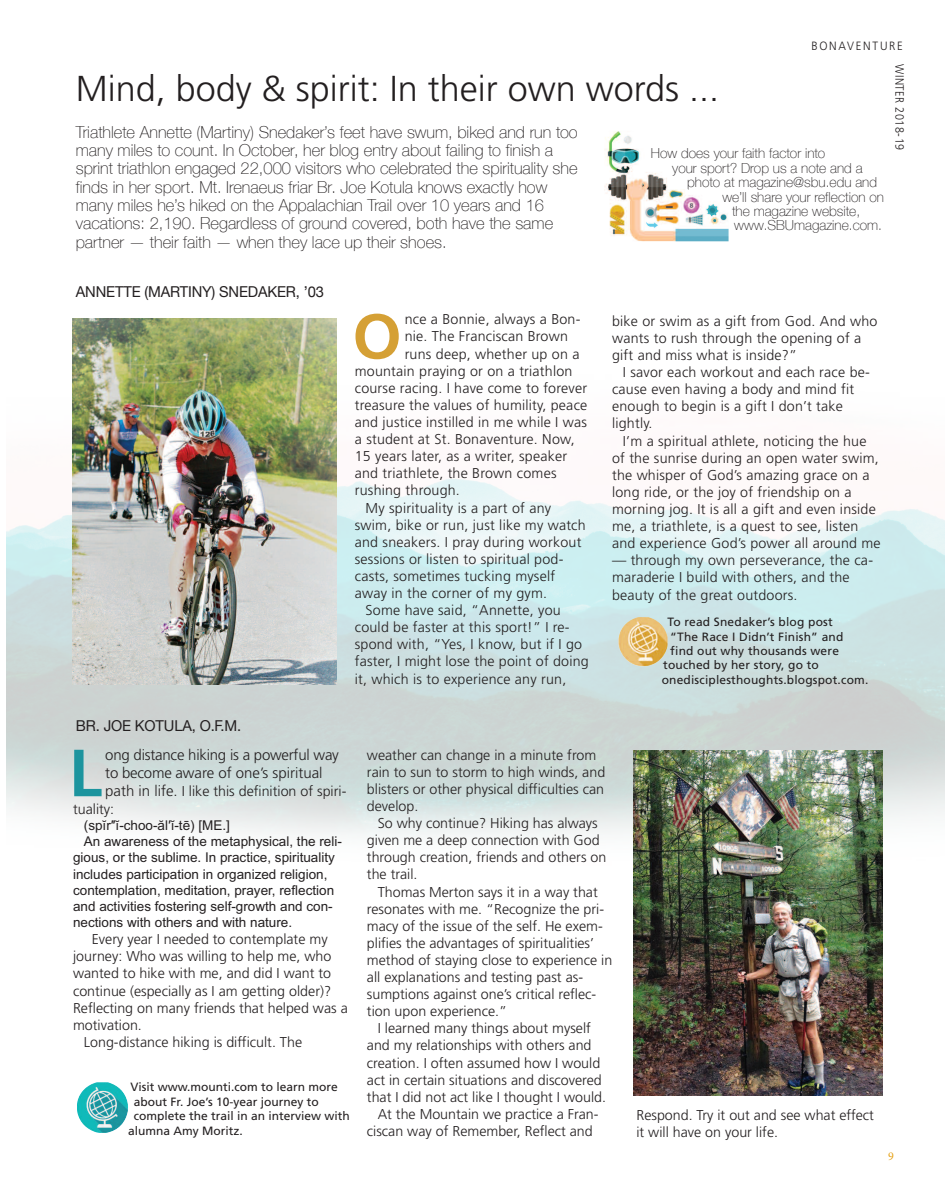
<style>
.page{position:relative;width:945px;height:1202px;background:#fff}
.page>*{position:absolute;margin:0;border:0;box-sizing:border-box;transform-origin:0 0}
.t1{font:700 66.6px "Frutiger";color:#1c949e}
.t2{font:700 63.3px "Frutiger";color:#d5a035}
.t3{font:300 36px "Frutiger";color:#231f20}
.t4{font:100 16.5px/18.3px "Helvetica Neue";color:#231f20}
.t5{font:300 15px/18px "Frutiger";letter-spacing:-.015em;color:#231f20}
.t6{font:15px "Helvetica Neue";letter-spacing:-.01em;color:#231f20}
.t7{font:300 14.25px/17.1px "Frutiger";letter-spacing:.015em;color:#231f20}
.t8{font:100 13.8px "Helvetica Neue";color:#231f20}
.t9{font:13.5px "Arial";color:#231f20}
.t10{font:12px "Frutiger";letter-spacing:.015em;color:#231f20}
.t11{font:300 12px "Frutiger";letter-spacing:.05em;color:#231f20;scale:.9 1}
.t12{font:300 12px "Frutiger";letter-spacing:.155em;color:#231f20;scale:.94 1}
.t13{font:12px "Minion Pro";color:#e6a218}
.s1{font-size:15px}
</style>
<div class="page">
<img style="left:6px;top:241px;width:939px;height:727px">
<img style="left:73px;top:318px;width:264px;height:366px">
<img style="left:634px;top:750px;width:249px;height:345px">
<img style="left:77px;top:1082px;width:51px;height:50px">
<img style="left:604px;top:131px;width:125px;height:110px">
<img style="left:618px;top:617px;width:50px;height:49px">
<p class="t12" style="left:811px;top:40px;width:99px">BONAVENTURE</p>
<h3 class="t3" style="left:76px;top:74px;width:645px">Mind, body &amp; spirit: In their own words ...</h3>
<p class="t4" style="left:76px;top:122px;width:504px">Triathlete Annette (Martiny) Snedaker’s feet have swum, biked and run too many miles to count. In October, her blog entry about failing to finish a sprint triathlon engaged 22,000 visitors who celebrated the spirituality she finds in her sport. Mt. Irenaeus friar Br. Joe Kotula knows exactly how many miles he’s hiked on the Appalachian Trail over 10 years and 16 vacations: 2,190. Regardless of ground covered, both have the same partner — their faith — when they lace up their shoes.</p>
<p class="t8" style="left:651px;top:145px;width:176px">How does your faith factor into</p>
<p class="t8" style="left:672px;top:159px;width:192px">your sport? Drop us a note and a</p>
<p class="t8" style="left:687px;top:174px;width:191px">photo at magazine@sbu.edu and</p>
<p class="t8" style="left:723px;top:188px;width:163px">we’ll share your reflection on</p>
<p class="t8" style="left:732px;top:203px;width:130px">the magazine website,</p>
<p class="t8" style="left:734px;top:217px;width:149px">www.SBUmagazine.com.</p>
<p class="t11" style="left:904px;top:64px;width:97px;rotate:90deg">WINTER 2018-19</p>
<p class="t6" style="left:76px;top:282px;width:249px">ANNETTE (MARTINY) SNEDAKER, ’03</p>
<p class="t6" style="left:76px;top:716px;width:167px">BR. JOE KOTULA, O.F.M.</p>
<h2 class="t2" style="left:353px;top:311px;width:51px">O</h2>
<p class="t7" style="left:405px;top:312px;width:177px">nce a Bonnie, always a Bon-</p>
<p class="t7" style="left:405px;top:329px;width:165px">nie. The Franciscan Brown</p>
<p class="t7" style="left:405px;top:346px;width:176px">runs deep, whether up on a</p>
<p class="t7" style="left:355px;top:363px;width:219px">mountain praying or on a triathlon</p>
<p class="t7" style="left:355px;top:380px;width:234px">course racing. I have come to forever</p>
<p class="t7" style="left:355px;top:397px;width:234px">treasure the values of humility, peace</p>
<p class="t7" style="left:355px;top:414px;width:234px">and justice instilled in me while I was</p>
<p class="t7" style="left:355px;top:431px;width:221px">a student at St. Bonaventure. Now,</p>
<p class="t7" style="left:355px;top:449px;width:214px">15 years later, as a writer, speaker</p>
<p class="t7" style="left:355px;top:466px;width:203px">and triathlete, the Brown comes</p>
<p class="t7" style="left:355px;top:483px;width:107px">rushing through.</p>
<p class="t7" style="left:366px;top:500px;width:187px">My spirituality is a part of any</p>
<p class="t7" style="left:355px;top:517px;width:232px">swim, bike or run, just like my watch</p>
<p class="t7" style="left:355px;top:534px;width:228px">and sneakers. I pray during workout</p>
<p class="t7" style="left:355px;top:551px;width:210px">sessions or listen to spiritual pod-</p>
<p class="t7" style="left:355px;top:568px;width:202px">casts, sometimes tucking myself</p>
<p class="t7" style="left:355px;top:585px;width:194px">away in the corner of my gym.</p>
<p class="t7" style="left:366px;top:602px;width:197px">Some have said, “Annette, you</p>
<p class="t7" style="left:355px;top:620px;width:216px">could be faster at this sport!” I re-</p>
<p class="t7" style="left:355px;top:637px;width:229px">spond with, “Yes, I know, but if I go</p>
<p class="t7" style="left:355px;top:654px;width:236px">faster, I might lose the point of doing</p>
<p class="t7" style="left:355px;top:671px;width:213px">it, which is to experience any run,</p>
<p class="t7" style="left:612px;top:313px;width:267px">bike or swim as a gift from God. And who wants to rush through the opening of a gift and miss what is inside?”</p>
<p class="t7" style="left:612px;top:365px;width:259px;text-indent:11px">I savor each workout and each race be&shy;cause even having a body and mind fit enough to begin is a gift I don’t take lightly.</p>
<p class="t7" style="left:612px;top:433px;width:270px;text-indent:11px">I’m a spiritual athlete, noticing the hue of the sunrise during an open water swim, the whisper of God’s amazing grace on a long ride, or the joy of friendship on a morning jog. It is all a gift and even inside me, a triathlete, is a quest to see, listen and experience God’s power all around me</p>
<p class="t7" style="left:612px;top:553px;width:263px">— through my own perseverance, the ca&shy;maraderie I build with others, and the beauty of the great outdoors.</p>
<p class="t10" style="left:667px;top:617px;width:167px">To read Snedaker’s blog post</p>
<p class="t10" style="left:670px;top:631px;width:175px">“The Race I Didn’t Finish” and</p>
<p class="t10" style="left:670px;top:646px;width:170px">find out why thousands were</p>
<p class="t10" style="left:663px;top:660px;width:157px">touched by her story, go to</p>
<p class="t10" style="left:662px;top:675px;width:208px">onedisciplesthoughts.blogspot.com.</p>
<h1 class="t1" style="left:69px;top:746px;width:35px">L</h1>
<p class="t5" style="left:105px;top:747px;width:235px">ong distance hiking is a powerful way to become aware of one’s spiritual</p>
<p class="t7" style="left:73px;top:783px;width:275px;text-indent:32px"><span class="s1">path in life.</span> I like this definition of spiri&shy;tuality:</p>
<p class="t9" style="left:84px;top:817px;width:148px">(spĭr″ĭ-choo-ăl′ĭ-tē) [ME.]</p>
<p class="t9" style="left:84px;top:833px;width:260px">An awareness of the metaphysical, the reli-</p>
<p class="t9" style="left:73px;top:849px;width:263px">gious, or the sublime. In practice, spirituality</p>
<p class="t9" style="left:73px;top:866px;width:256px">includes participation in organized religion,</p>
<p class="t9" style="left:73px;top:882px;width:263px">contemplation, meditation, prayer, reflection</p>
<p class="t9" style="left:73px;top:898px;width:261px">and activities fostering self-growth and con-</p>
<p class="t9" style="left:73px;top:915px;width:221px">nections with others and with nature.</p>
<p class="t7" style="left:92px;top:931px;width:237px">Every year I needed to contemplate my</p>
<p class="t7" style="left:73px;top:949px;width:260px">journey: Who was willing to help me, who</p>
<p class="t7" style="left:73px;top:966px;width:260px">wanted to hike with me, and did I want to</p>
<p class="t7" style="left:73px;top:983px;width:260px">continue (especially as I am getting older)?</p>
<p class="t7" style="left:73px;top:1000px;width:276px">Reflecting on many friends that helped was a</p>
<p class="t7" style="left:73px;top:1017px;width:70px">motivation.</p>
<p class="t7" style="left:84px;top:1034px;width:220px">Long-distance hiking is difficult. The</p>
<p class="t10" style="left:131px;top:1082px;width:209px">Visit www.mounti.com to learn more</p>
<p class="t10" style="left:134px;top:1096px;width:186px">about Fr. Joe’s 10-year journey to</p>
<p class="t10" style="left:134px;top:1111px;width:218px">complete the trail in an interview with</p>
<p class="t10" style="left:128px;top:1125px;width:116px">alumna Amy Moritz.</p>
<p class="t7" style="left:367px;top:747px;width:240px">weather can change in a minute from rain to sun to storm to high winds, and blisters or other physical difficulties can develop.</p>
<p class="t7" style="left:367px;top:815px;width:241px;text-indent:11px">So why continue? Hiking has always given me a deep connection with God through creation, friends and others on the trail.</p>
<p class="t7" style="left:378px;top:884px;width:222px">Thomas Merton says it in a way that</p>
<p class="t7" style="left:367px;top:901px;width:239px">resonates with me. “Recognize the pri-</p>
<p class="t7" style="left:367px;top:918px;width:237px">macy of the issue of the self. He exem-</p>
<p class="t7" style="left:367px;top:935px;width:229px">plifies the advantages of spiritualities’</p>
<p class="t7" style="left:367px;top:952px;width:247px">method of staying close to experience in</p>
<p class="t7" style="left:367px;top:969px;width:218px">all explanations and testing past as-</p>
<p class="t7" style="left:367px;top:986px;width:231px">sumptions against one’s critical reflec-</p>
<p class="t7" style="left:367px;top:1003px;width:142px">tion upon experience.”</p>
<p class="t7" style="left:378px;top:1021px;width:215px">I learned many things about myself</p>
<p class="t7" style="left:367px;top:1038px;width:226px">and my relationships with others and</p>
<p class="t7" style="left:367px;top:1055px;width:235px">creation. I often assumed how I would</p>
<p class="t7" style="left:367px;top:1072px;width:236px">act in certain situations and discovered</p>
<p class="t7" style="left:367px;top:1089px;width:241px">that I did not act like I thought I would.</p>
<p class="t7" style="left:378px;top:1106px;width:222px">At the Mountain we practice a Fran-</p>
<p class="t7" style="left:367px;top:1123px;width:227px">ciscan way of Remember, Reflect and</p>
<p class="t7" style="left:636px;top:1107px;width:239px">Respond. Try it out and see what effect it will have on your life.</p>
<p class="t13" style="left:888px;top:1151px;width:7px">9</p>
</div>
